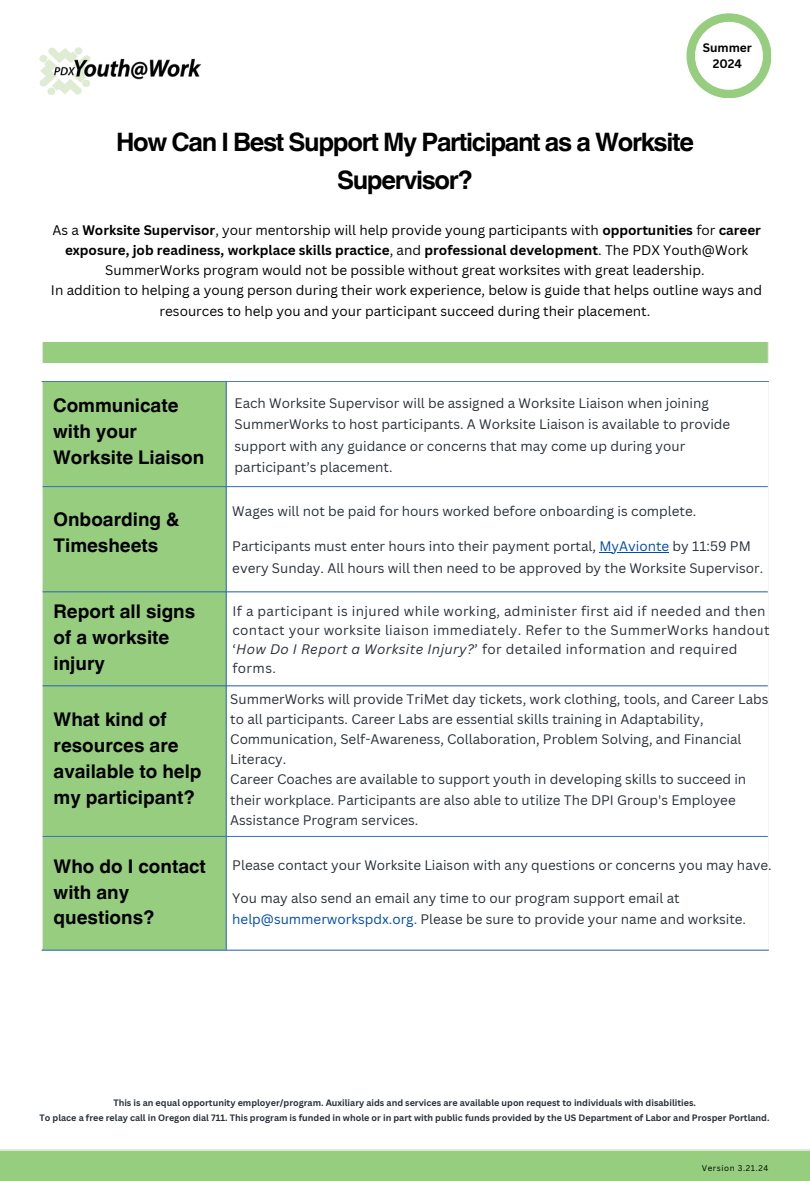
<style>
.page{position:relative;width:810px;height:1181px;background:#fff}
.page>*{position:absolute;margin:0;border:0;box-sizing:border-box;transform-origin:0 0}
.t1{font:700 25.35px/37.2px "Helvetica World";letter-spacing:-.05em;color:#000;text-align:center}
.t2{font:700 18.9px/25.8px "Helvetica World";color:#000}
.t3{font:13.5px/20.2px "Canva Sans";color:#293039}
.t4{font:13.5px/20.2px "Canva Sans";color:#000;text-align:center}
.t5{font:13.5px/19px "Canva Sans";letter-spacing:.025em;color:#293039}
.t6{font:700 12px/16px "Canva Sans";color:#000;text-align:center}
.t7{font:700 9px/14.2px "Canva Sans";color:#293039;text-align:center}
.t8{font:8.1px "Canva Sans";letter-spacing:.07em;color:#000}
.s1{font-weight:700}
.s2{color:#004aad}
.s3{font-style:italic}
</style>
<div class="page">
<div style="left:0;top:1149px;width:810px;height:31px;background:#96cd7f"></div>
<hr style="left:0;top:1150px;width:1px;height:30px;background:#fff">
<hr style="left:809px;top:1150px;width:1px;height:30px;background:#fff">
<hr style="left:0;top:1149px;width:810px;height:1px;background:#fff">
<img style="left:39px;top:47px;width:163px;height:48px">
<svg style="left:687px;top:13px;width:84px;height:85px"></svg>
<div style="left:42px;top:342px;width:727px;height:21px;background:#96cd7f"></div>
<svg style="left:42px;top:343px;width:1px;height:20px"></svg>
<svg style="left:768px;top:343px;width:1px;height:20px"></svg>
<hr style="left:42px;top:342px;width:727px;height:1px;background:#fff">
<div style="left:43px;top:382px;width:183px;height:567px;background:#96cd7f"></div>
<hr style="left:226px;top:382px;width:1px;height:567px;background:#3b75c2">
<hr style="left:42px;top:381px;width:727px;height:1px;background:#3b75c2">
<hr style="left:43px;top:486px;width:725px;height:1px;background:#3b75c2">
<hr style="left:43px;top:591px;width:725px;height:1px;background:#3b75c2">
<hr style="left:43px;top:685px;width:725px;height:1px;background:#3b75c2">
<hr style="left:43px;top:835px;width:725px;height:1px;background:#3b75c2">
<hr style="left:42px;top:949px;width:727px;height:1px;background:#3b75c2">
<hr style="left:599px;top:552px;width:70px;height:1px;background:#004aad">
<h5 class="t6" style="left:703px;top:39px;width:51px">Summer<br>2024</h5>
<p class="t1" style="left:116px;top:121px;width:579px">How Can I Best Support My Participant as a Worksite<br>Supervisor?</p>
<h1 class="t4" style="left:51px;top:219px;width:713px">As a <span class="s1">Worksite Supervisor</span>, your mentorship will help provide young participants with <span class="s1">opportunities</span> for <span class="s1">career exposure, job readiness, workplace skills practice</span>, and <span class="s1">professional development</span>. The PDX Youth@Work SummerWorks program would not be possible without great worksites with great leadership.<br>In addition to helping a young person during their work experience, below is guide that helps outline ways and resources to help you and your participant succeed during their placement.</h1>
<h2 class="t2" style="left:53px;top:391px;width:153px">Communicate with your<br>Worksite Liaison</h2>
<h2 class="t2" style="left:54px;top:504px;width:127px">Onboarding &amp;<br>Timesheets</h2>
<h3 class="t3" style="left:235px;top:392px;width:497px;line-height:21.3px">Each Worksite Supervisor will be assigned a Worksite Liaison when joining SummerWorks to host participants. A Worksite Liaison is available to provide support with any guidance or concerns that may come up during your participant’s placement.</h3>
<h2 class="t3" style="left:232px;top:500px;width:466px">Wages will not be paid for hours worked before onboarding is complete.</h2>
<h3 class="t3" style="left:232px;top:536px;width:520px">Participants must enter hours into their payment portal, <span class="s2">MyAvionte</span> by 11:59 PM</h3>
<h3 class="t3" style="left:232px;top:557px;width:532px">every Sunday. All hours will then need to be approved by the Worksite Supervisor.</h3>
<h3 class="t2" style="left:54px;top:596px;width:143px">Report all signs of a worksite injury</h3>
<p class="t5" style="left:232px;top:601px;width:539px">If a participant is injured while working, administer first aid if needed and then contact your worksite liaison immediately. Refer to the SummerWorks handout ‘<span class="s3">How Do I Report a Worksite Injury?</span>’ for detailed information and required forms.</p>
<h2 class="t3" style="left:230px;top:688px;width:540px">SummerWorks will provide TriMet day tickets, work clothing, tools, and Career Labs to all participants. Career Labs are essential skills training in Adaptability, Communication, Self-Awareness, Collaboration, Problem Solving, and Financial Literacy.<br>Career Coaches are available to support youth in developing skills to succeed in their workplace. Participants are also able to utilize The DPI Group's Employee Assistance Program services.</h2>
<h2 class="t2" style="left:54px;top:704px;width:150px">What kind of resources are available to help my participant?</h2>
<h3 class="t2" style="left:54px;top:850px;width:154px">Who do I contact with any questions?</h3>
<h3 class="t3" style="left:232px;top:854px;width:541px">Please contact your Worksite Liaison with any questions or concerns you may have.</h3>
<h3 class="t3" style="left:232px;top:886px;width:515px;line-height:21.1px">You may also send an email any time to our program support email at <span class="s2">help@summerworkspdx.org.</span> Please be sure to provide your name and worksite.</h3>
<h3 class="t7" style="left:40px;top:1095px;width:731px">This is an equal opportunity employer/program. Auxiliary aids and services are available upon request to individuals with disabilities.<br>To place a free relay call in Oregon dial 711. This program is funded in whole or in part with public funds provided by the US Department of Labor and Prosper Portland.</h3>
<h4 class="t8" style="left:702px;top:1162px;width:68px">Version 3.21.24</h4>
</div>
